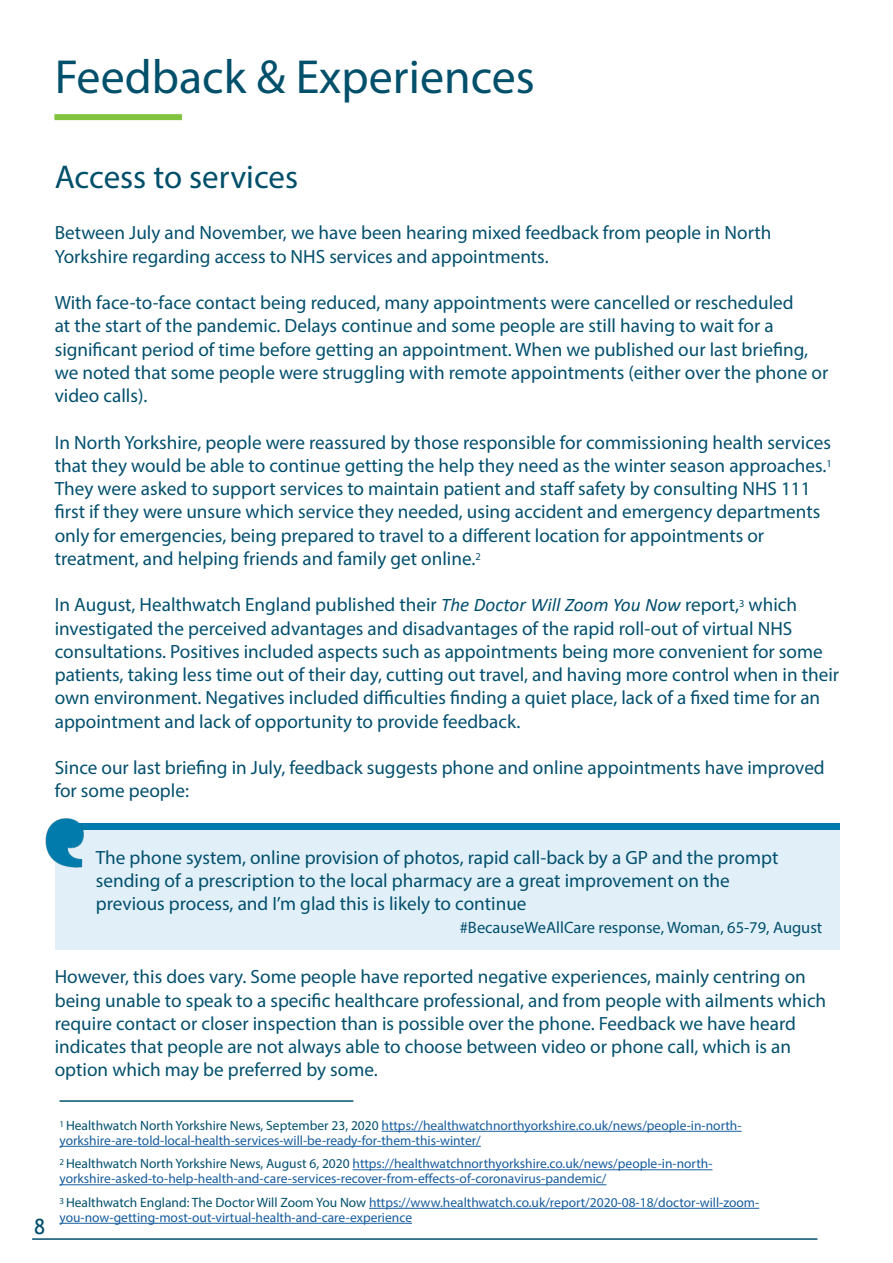
<style>
.page{position:relative;width:893px;height:1263px;background:#fff}
.page>*{position:absolute;margin:0;border:0;box-sizing:border-box;transform-origin:0 0}
.Headline_-_blue{font:48px "Myriad Pro";color:#004f6b}
.Headline_-_blue-2{font:33px "Myriad Pro";color:#004f6b}
.t1{font:21px "Trebuchet MS";color:#004f6b}
.t2{font:19.2px/23.2px "Myriad Pro";color:#03506e}
.t3{font:16.5px "Myriad Pro";color:#03506e}
.Title_-_62pt_pink_bo{font:13.5px/15px "Myriad Pro";color:#175d9e}
.s1{font-family:"Calibri";font-style:italic}
.s2{color:#03506e}
</style>
<div class="page">
<hr style="left:32px;top:1238px;width:785px;height:2px;background:#03506e">
<div style="left:54px;top:114px;width:128px;height:6px;background:#81c340"></div>
<hr style="left:60px;top:1100px;width:293px;height:2px;background:#03506e">
<hr style="left:382px;top:1131px;width:359px;height:1px;background:#175d9e">
<hr style="left:60px;top:1146px;width:421px;height:1px;background:#175d9e">
<hr style="left:353px;top:1169px;width:359px;height:1px;background:#175d9e">
<hr style="left:60px;top:1184px;width:546px;height:1px;background:#175d9e">
<hr style="left:369px;top:1208px;width:390px;height:1px;background:#175d9e">
<hr style="left:60px;top:1223px;width:352px;height:1px;background:#175d9e">
<div style="left:55px;top:823px;width:784px;height:127px;background:#e1f0f8"></div>
<div style="left:55px;top:823px;width:784px;height:6px;background:#007bac"></div>
<img style="left:45px;top:818px;width:43px;height:50px">
<p class="Headline_-_blue" style="left:55px;top:47px;width:482px">Feedback &amp; Experiences</p>
<p class="Headline_-_blue-2" style="left:55px;top:157px;width:245px">Access to services</p>
<p class="t2" style="left:55px;top:221px;width:718px">Between July and November, we have been hearing mixed feedback from people in North<br>Yorkshire regarding access to NHS services and appointments.</p>
<p class="t2" style="left:55px;top:291px;width:775px">With face-to-face contact being reduced, many appointments were cancelled or rescheduled<br>at the start of the pandemic. Delays continue and some people are still having to wait for a significant period of time before getting an appointment. When we published our last briefing, we noted that some people were struggling with remote appointments (either over the phone or video calls).</p>
<p class="t2" style="left:55px;top:430px;width:779px">In North Yorkshire, people were reassured by those responsible for commissioning health services that they would be able to continue getting the help they need as the winter season approaches.<sup>1<br></sup>They were asked to support services to maintain patient and staff safety by consulting NHS 111 first if they were unsure which service they needed, using accident and emergency departments only for emergencies, being prepared to travel to a different location for appointments or treatment, and helping friends and family get online.<sup>2</sup></p>
<p class="t2" style="left:55px;top:593px;width:786px">In August, Healthwatch England published their <span class="s1">The Doctor Will Zoom You Now</span> report,<sup>3</sup> which investigated the perceived advantages and disadvantages of the rapid roll-out of virtual NHS consultations. Positives included aspects such as appointments being more convenient for some patients, taking less time out of their day, cutting out travel, and having more control when in their own environment. Negatives included difficulties finding a quiet place, lack of a fixed time for an appointment and lack of opportunity to provide feedback.</p>
<p class="t2" style="left:55px;top:756px;width:771px">Since our last briefing in July, feedback suggests phone and online appointments have improved for some people:</p>
<p class="t2" style="left:96px;top:845px;width:684px">The phone system, online provision of photos, rapid call-back by a GP and the prompt sending of a prescription to the local pharmacy are a great improvement on the previous process, and I’m glad this is likely to continue</p>
<p class="t3" style="left:460px;top:918px;width:364px">#BecauseWeAllCare response, Woman, 65-79, August</p>
<p class="t1" style="left:34px;top:1213px;width:13px">8</p>
<p class="t2" style="left:55px;top:965px;width:773px">However, this does vary. Some people have reported negative experiences, mainly centring on being unable to speak to a specific healthcare professional, and from people with ailments which require contact or closer inspection than is possible over the phone. Feedback we have heard indicates that people are not always able to choose between video or phone call, which is an option which may be preferred by some.</p>
<p class="Title_-_62pt_pink_bo" style="left:60px;top:1118px;width:683px"><sup>1</sup> <span class="s2">Healthwatch North Yorkshire News, September 23, 2020</span> https://healthwatchnorthyorkshire.co.uk/news/people-in-north&shy;yorkshire-are-told-local-health-services-will-be-ready-for-them-this-winter/</p>
<p class="Title_-_62pt_pink_bo" style="left:60px;top:1156px;width:654px"><sup>2</sup> <span class="s2">Healthwatch North Yorkshire News, August 6, 2020</span> https://healthwatchnorthyorkshire.co.uk/news/people-in-north&shy;yorkshire-asked-to-help-health-and-care-services-recover-from-effects-of-coronavirus-pandemic/</p>
<p class="Title_-_62pt_pink_bo" style="left:60px;top:1195px;width:701px"><sup>3</sup> <span class="s2">Healthwatch England: The Doctor Will Zoom You Now</span> https://www.healthwatch.co.uk/report/2020-08-18/doctor-will-zoom&shy;you-now-getting-most-out-virtual-health-and-care-experience</p>
</div>
